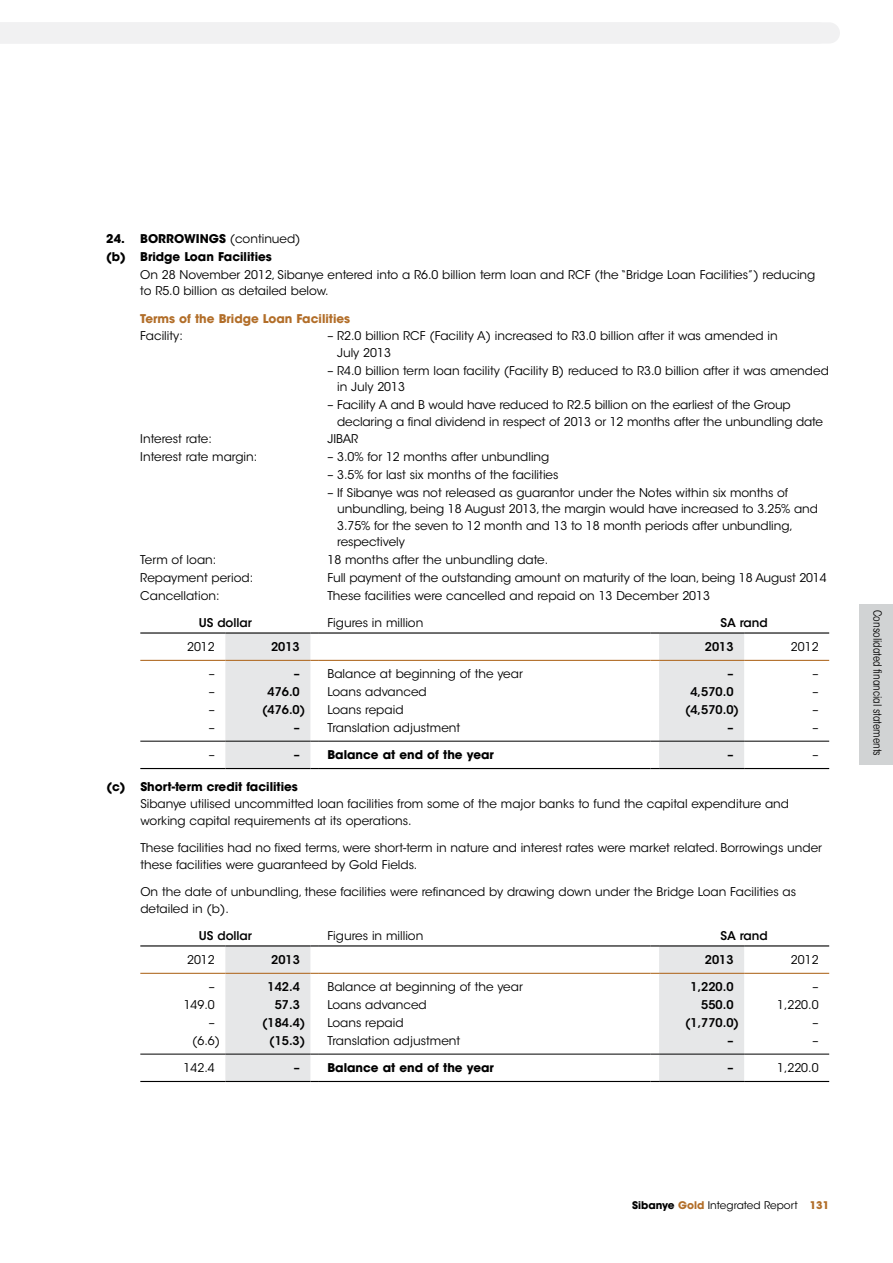
<style>
.page{position:relative;width:893px;height:1263px;background:#fff}
.page>*{position:absolute;margin:0;border:0;box-sizing:border-box;transform-origin:0 0}
.t1{font:12px/16.5px "ITC Avant Garde MM 300 750";color:#000}
.t2{font:12px/17.9px "ITC Avant Garde MM 740 750";color:#000}
.t3{font:12px "ITC Avant Garde MM 520 750";color:#000}
.t4{font:12px "ITC Avant Garde MM 740 750";color:#b26e29}
.t5{font:11.25px "ITC Avant Garde MM 302 450";letter-spacing:-.15em;color:#000}
.t6{font:10.5px "ITC Avant Garde MM 300 750";color:#000}
.s1{font-family:"ITC Avant Garde MM 300 750"}
.s2{font-family:"ITC Avant Garde MM 520 750"}
.s3{font-family:"ITC Avant Garde MM 740 750"}
.s4{font-family:"ITC Avant Garde MM 740 750";color:#b26e29}
</style>
<div class="page">
<div style="left:859px;top:604px;width:34px;height:161px;background:#d1d3d4"></div>
<div style="left:0;top:22px;width:840px;height:22px;background:#f1f1f2"></div>
<svg style="left:225px;top:634px;width:519px;height:447px"></svg>
<hr style="left:140px;top:741px;width:85px;height:1px;background:#000">
<hr style="left:225px;top:741px;width:85px;height:1px;background:#000">
<hr style="left:319px;top:741px;width:332px;height:1px;background:#000">
<hr style="left:659px;top:741px;width:85px;height:1px;background:#000">
<hr style="left:744px;top:741px;width:85px;height:1px;background:#000">
<hr style="left:140px;top:1054px;width:85px;height:1px;background:#000">
<hr style="left:225px;top:1054px;width:85px;height:1px;background:#000">
<hr style="left:319px;top:1054px;width:332px;height:1px;background:#000">
<hr style="left:659px;top:1054px;width:85px;height:1px;background:#000">
<hr style="left:744px;top:1054px;width:85px;height:1px;background:#000">
<hr style="left:140px;top:768px;width:85px;height:1px;background:#000">
<hr style="left:225px;top:768px;width:85px;height:1px;background:#000">
<hr style="left:319px;top:768px;width:332px;height:1px;background:#000">
<hr style="left:659px;top:768px;width:85px;height:1px;background:#000">
<hr style="left:744px;top:768px;width:85px;height:1px;background:#000">
<hr style="left:140px;top:1081px;width:85px;height:1px;background:#000">
<hr style="left:225px;top:1081px;width:85px;height:1px;background:#000">
<hr style="left:319px;top:1081px;width:332px;height:1px;background:#000">
<hr style="left:659px;top:1081px;width:85px;height:1px;background:#000">
<hr style="left:744px;top:1081px;width:85px;height:1px;background:#000">
<hr style="left:140px;top:660px;width:85px;height:1px;background:#b26e29">
<hr style="left:225px;top:660px;width:85px;height:1px;background:#b26e29">
<hr style="left:319px;top:660px;width:332px;height:1px;background:#b26e29">
<hr style="left:659px;top:660px;width:85px;height:1px;background:#b26e29">
<hr style="left:744px;top:660px;width:85px;height:1px;background:#b26e29">
<hr style="left:140px;top:973px;width:85px;height:1px;background:#b26e29">
<hr style="left:225px;top:973px;width:85px;height:1px;background:#b26e29">
<hr style="left:319px;top:973px;width:332px;height:1px;background:#b26e29">
<hr style="left:659px;top:973px;width:85px;height:1px;background:#b26e29">
<hr style="left:744px;top:973px;width:85px;height:1px;background:#b26e29">
<hr style="left:140px;top:632px;width:85px;height:2px;background:#000">
<hr style="left:225px;top:632px;width:85px;height:2px;background:#000">
<svg style="left:310px;top:632px;width:9px;height:2px"></svg>
<hr style="left:319px;top:632px;width:332px;height:2px;background:#000">
<svg style="left:651px;top:632px;width:8px;height:2px"></svg>
<hr style="left:659px;top:632px;width:85px;height:2px;background:#000">
<hr style="left:744px;top:632px;width:85px;height:2px;background:#000">
<hr style="left:140px;top:945px;width:85px;height:1px;background:#000">
<hr style="left:225px;top:945px;width:85px;height:1px;background:#000">
<hr style="left:319px;top:945px;width:332px;height:1px;background:#000">
<hr style="left:659px;top:945px;width:85px;height:1px;background:#000">
<hr style="left:744px;top:945px;width:85px;height:1px;background:#000">
<p class="t2" style="left:106px;top:230px;width:196px">24. BORROWINGS <span class="s1">(continued) </span>(b) Bridge Loan Facilities</p>
<p class="t1" style="left:140px;top:266px;width:677px">On 28 November 2012, Sibanye entered into a R6.0 billion term loan and RCF (the “Bridge Loan Facilities”) reducing to R5.0 billion as detailed below.</p>
<p class="t4" style="left:140px;top:311px;width:211px">Terms of the Bridge Loan Facilities</p>
<p class="t1" style="left:140px;top:328px;width:44px">Facility:</p>
<p class="t1" style="left:337px;top:328px;width:442px;text-indent:-10px">– R2.0 billion RCF (Facility A) increased to R3.0 billion after it was amended in<br>July 2013</p>
<p class="t1" style="left:337px;top:362px;width:493px;text-indent:-10px">– R4.0 billion term loan facility (Facility B) reduced to R3.0 billion after it was amended in July 2013</p>
<p class="t1" style="left:337px;top:397px;width:487px;text-indent:-10px">– Facility A and B would have reduced to R2.5 billion on the earliest of the Group declaring a final dividend in respect of 2013 or 12 months after the unbundling date</p>
<p class="t1" style="left:140px;top:431px;width:73px">Interest rate:</p>
<p class="t1" style="left:327px;top:431px;width:32px">JIBAR</p>
<p class="t1" style="left:140px;top:449px;width:119px">Interest rate margin:</p>
<p class="t1" style="left:327px;top:449px;width:224px">– 3.0% for 12 months after unbundling</p>
<p class="t1" style="left:327px;top:467px;width:233px">– 3.5% for last six months of the facilities</p>
<p class="t1" style="left:337px;top:484px;width:482px;text-indent:-10px">– If Sibanye was not released as guarantor under the Notes within six months of unbundling, being 18 August 2013, the margin would have increased to 3.25% and 3.75% for the seven to 12 month and 13 to 18 month periods after unbundling, respectively</p>
<p class="t1" style="left:140px;top:552px;width:77px">Term of loan:</p>
<p class="t1" style="left:327px;top:552px;width:222px">18 months after the unbundling date.</p>
<p class="t1" style="left:140px;top:570px;width:114px">Repayment period:</p>
<p class="t1" style="left:327px;top:570px;width:501px">Full payment of the outstanding amount on maturity of the loan, being 18 August 2014</p>
<p class="t1" style="left:140px;top:587px;width:81px">Cancellation:</p>
<p class="t1" style="left:327px;top:587px;width:384px">These facilities were cancelled and repaid on 13 December 2013</p>
<p class="t3" style="left:199px;top:616px;width:55px">US dollar</p>
<p class="t1" style="left:327px;top:615px;width:97px">Figures in million</p>
<p class="t3" style="left:720px;top:616px;width:49px">SA rand</p>
<p class="t1" style="left:187px;top:638px;width:29px">2012</p>
<p class="t3" style="left:271px;top:639px;width:30px">2013</p>
<p class="t3" style="left:705px;top:639px;width:30px">2013</p>
<p class="t1" style="left:791px;top:638px;width:29px">2012</p>
<p class="t1" style="left:209px;top:666px;width:7px">–</p>
<p class="t1" style="left:294px;top:666px;width:231px"><span class="s2">–</span> Balance at beginning of the year</p>
<p class="t3" style="left:727px;top:667px;width:7px">–</p>
<p class="t1" style="left:813px;top:666px;width:7px">–</p>
<p class="t1" style="left:209px;top:684px;width:7px">–</p>
<p class="t3" style="left:268px;top:685px;width:34px">476.0</p>
<p class="t1" style="left:327px;top:684px;width:101px">Loans advanced</p>
<p class="t3" style="left:690px;top:685px;width:45px">4,570.0</p>
<p class="t1" style="left:813px;top:684px;width:7px">–</p>
<p class="t1" style="left:209px;top:701px;width:7px">–</p>
<p class="t3" style="left:262px;top:702px;width:45px">(476.0)</p>
<p class="t1" style="left:327px;top:701px;width:78px">Loans repaid</p>
<p class="t3" style="left:685px;top:702px;width:56px">(4,570.0)</p>
<p class="t1" style="left:813px;top:701px;width:7px">–</p>
<p class="t1" style="left:209px;top:719px;width:7px">–</p>
<p class="t1" style="left:294px;top:719px;width:168px"><span class="s2">–</span> Translation adjustment</p>
<p class="t3" style="left:727px;top:720px;width:7px">–</p>
<p class="t1" style="left:813px;top:719px;width:7px">–</p>
<p class="t1" style="left:209px;top:747px;width:7px">–</p>
<p class="t2" style="left:294px;top:746px;width:202px"><span class="s2">–</span> Balance at end of the year</p>
<p class="t3" style="left:727px;top:748px;width:7px">–</p>
<p class="t1" style="left:813px;top:747px;width:7px">–</p>
<p class="t2" style="left:106px;top:778px;width:193px">(c) Short-term credit facilities</p>
<p class="t1" style="left:140px;top:796px;width:650px">Sibanye utilised uncommitted loan facilities from some of the major banks to fund the capital expenditure and working capital requirements at its operations.</p>
<p class="t1" style="left:140px;top:840px;width:683px">These facilities had no fixed terms, were short-term in nature and interest rates were market related. Borrowings under these facilities were guaranteed by Gold Fields.</p>
<p class="t1" style="left:140px;top:884px;width:657px">On the date of unbundling, these facilities were refinanced by drawing down under the Bridge Loan Facilities as detailed in (b).</p>
<p class="t3" style="left:199px;top:929px;width:55px">US dollar</p>
<p class="t1" style="left:327px;top:928px;width:97px">Figures in million</p>
<p class="t3" style="left:720px;top:929px;width:49px">SA rand</p>
<p class="t1" style="left:187px;top:951px;width:29px">2012</p>
<p class="t3" style="left:271px;top:952px;width:30px">2013</p>
<p class="t3" style="left:705px;top:952px;width:30px">2013</p>
<p class="t1" style="left:791px;top:951px;width:29px">2012</p>
<p class="t1" style="left:209px;top:979px;width:7px">–</p>
<p class="t3" style="left:268px;top:980px;width:34px">142.4</p>
<p class="t1" style="left:327px;top:979px;width:197px">Balance at beginning of the year</p>
<p class="t3" style="left:690px;top:980px;width:45px">1,220.0</p>
<p class="t1" style="left:813px;top:979px;width:7px">–</p>
<p class="t1" style="left:184px;top:997px;width:33px">149.0</p>
<p class="t3" style="left:275px;top:997px;width:27px">57.3</p>
<p class="t1" style="left:327px;top:997px;width:101px">Loans advanced</p>
<p class="t3" style="left:701px;top:997px;width:34px">550.0</p>
<p class="t1" style="left:777px;top:997px;width:43px">1,220.0</p>
<p class="t1" style="left:209px;top:1014px;width:7px">–</p>
<p class="t3" style="left:262px;top:1015px;width:45px">(184.4)</p>
<p class="t1" style="left:327px;top:1014px;width:78px">Loans repaid</p>
<p class="t3" style="left:685px;top:1015px;width:56px">(1,770.0)</p>
<p class="t1" style="left:813px;top:1014px;width:7px">–</p>
<p class="t1" style="left:192px;top:1032px;width:29px">(6.6)</p>
<p class="t3" style="left:269px;top:1033px;width:38px">(15.3)</p>
<p class="t1" style="left:327px;top:1032px;width:134px">Translation adjustment</p>
<p class="t3" style="left:727px;top:1033px;width:7px">–</p>
<p class="t1" style="left:813px;top:1032px;width:7px">–</p>
<p class="t1" style="left:184px;top:1059px;width:33px">142.4</p>
<p class="t2" style="left:294px;top:1059px;width:202px"><span class="s2">–</span> Balance at end of the year</p>
<p class="t3" style="left:727px;top:1060px;width:7px">–</p>
<p class="t1" style="left:777px;top:1059px;width:43px">1,220.0</p>
<p class="t5" style="left:884px;top:610px;width:148px;rotate:90deg">Consolidated financial statements</p>
<p class="t6" style="left:632px;top:1198px;width:198px"><span class="s3">Sibanye</span> <span class="s4">Gold</span> Integrated Report <span class="s4">131</span></p>
</div>
